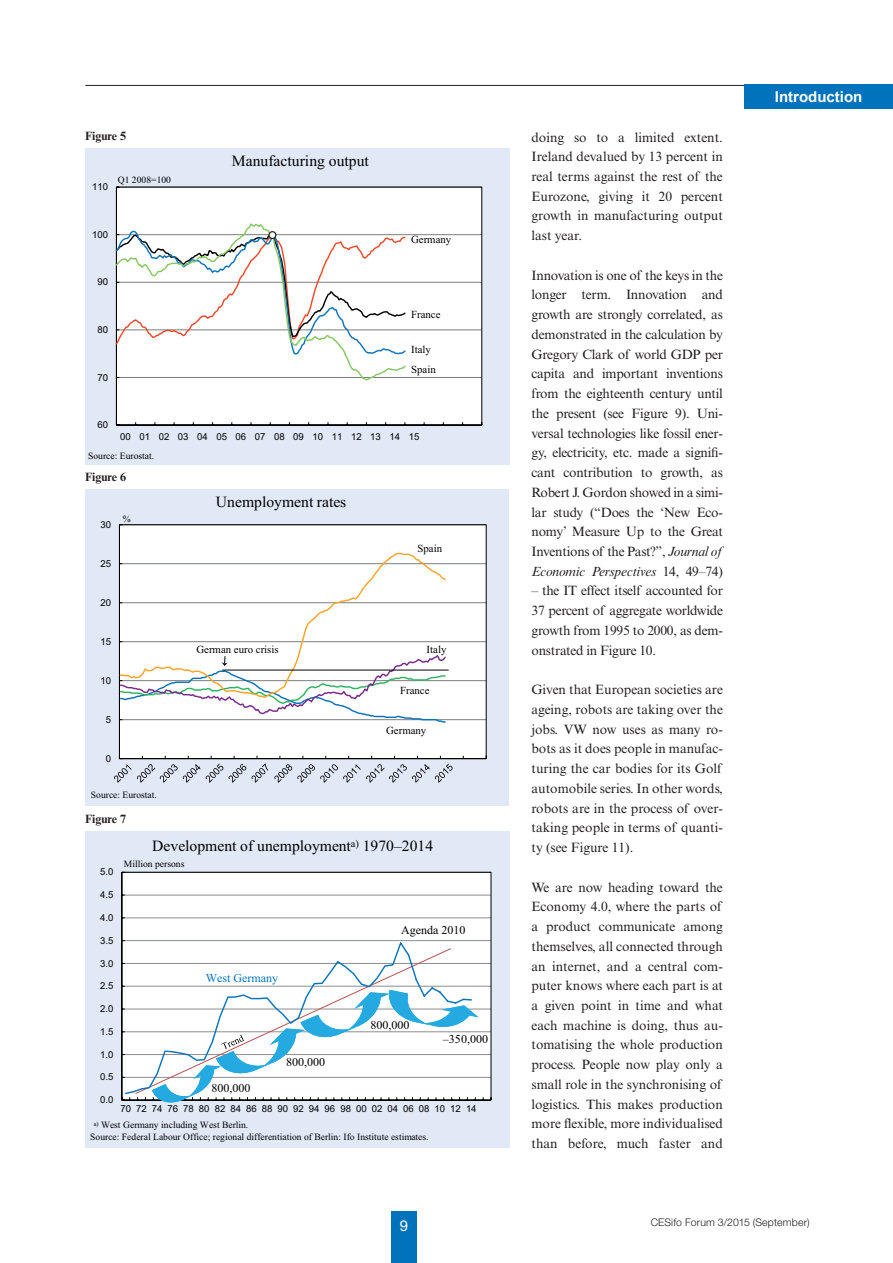
<style>
.page{position:relative;width:893px;height:1263px;background:#fff}
.page>*{position:absolute;margin:0;border:0;box-sizing:border-box;transform-origin:0 0}
.t1{font:15.6px "Times New Roman";color:#000001}
.t2{font:700 15px "Arial";color:#fff}
.t3{font:15px "Helvetica Neue LT Std";color:#fff}
.Fliesstext{font:13.5px/19.8px "Times New Roman MT Std";color:#231f20;text-align:justify}
.t4{font:12px "Times New Roman";color:#000001}
.Head-8pt{font:700 12px "Times New Roman MT Std";color:#231f20}
.t5{font:12px "Times New Roman";color:#0673bb}
.t6{font:10.8px "Times New Roman";color:#000001}
.t7{font:300 10.5px "Helvetica Neue LT Std";letter-spacing:.02em;color:#231f20}
.t8{font:9.6px "Times New Roman";color:#000001}
.t9{font:9.6px "Arial";color:#000001}
.s1{font-style:italic}
</style>
<div class="page">
<hr style="left:85px;top:85px;width:661px;height:1px;background:#231f20">
<div style="left:391px;top:1212px;width:26px;height:51px;background:#0073bc"></div>
<div style="left:744px;top:85px;width:149px;height:24px;background:#0073bc"></div>
<div style="left:85px;top:148px;width:424px;height:317px;background:#e1e9f6"></div>
<svg style="left:116px;top:186px;width:366px;height:240px;background:#f2f2f2"></svg>
<svg style="left:115px;top:222px;width:292px;height:159px;background:#f2f2f2"></svg>
<div style="left:269px;top:232px;width:7px;height:6px;background:#fff;border-radius:50%"></div>
<div style="left:268px;top:231px;width:8px;height:8px;border:1px solid #231f20;border-radius:50%"></div>
<div style="left:85px;top:489px;width:424px;height:317px;background:#e1e9f6"></div>
<div style="left:119px;top:524px;width:368px;height:235px;background:#fff"></div>
<svg style="left:119px;top:552px;width:328px;height:101px;background:#f4f4f3"></svg>
<svg style="left:114px;top:764px;width:109px;height:19px"></svg>
<svg style="left:229px;top:763px;width:39px;height:20px"></svg>
<svg style="left:274px;top:764px;width:179px;height:19px"></svg>
<svg style="left:119px;top:653px;width:328px;height:70px;background:#eceeee"></svg>
<hr style="left:222px;top:670px;width:227px;height:1px;background:#000001">
<div style="left:85px;top:831px;width:424px;height:317px;background:#e1e9f6"></div>
<svg style="left:121px;top:872px;width:371px;height:229px;background:#eee"></svg>
<svg style="left:124px;top:941px;width:349px;height:154px;background:#f5f6f8"></svg>
<svg style="left:152px;top:990px;width:327px;height:113px;background:#dcebf1"></svg>
<p class="Head-8pt" style="left:85px;top:129px;width:42px">Figure 5</p>
<p class="t9" style="left:92px;top:180px;width:17px">110</p>
<p class="t8" style="left:118px;top:173px;width:55px">Q1 2008=100</p>
<p class="t9" style="left:92px;top:228px;width:17px">100</p>
<p class="t9" style="left:97px;top:276px;width:12px">90</p>
<p class="t9" style="left:97px;top:323px;width:12px">80</p>
<p class="t9" style="left:97px;top:371px;width:12px">70</p>
<p class="t9" style="left:97px;top:418px;width:12px">60</p>
<p class="t1" style="left:232px;top:150px;width:138px">Manufacturing output</p>
<p class="t6" style="left:411px;top:232px;width:42px">Germany</p>
<p class="t6" style="left:411px;top:308px;width:31px">France</p>
<p class="t6" style="left:411px;top:342px;width:21px">Italy</p>
<p class="t6" style="left:411px;top:362px;width:26px">Spain</p>
<p class="t9" style="left:120px;top:430px;width:301px">00 01 02 03 04 05 06 07 08 09 10 11 12 13 14 15</p>
<p class="t8" style="left:88px;top:450px;width:68px">Source: Eurostat.</p>
<p class="Head-8pt" style="left:85px;top:470px;width:42px">Figure 6</p>
<p class="t9" style="left:100px;top:518px;width:12px">30</p>
<p class="t8" style="left:123px;top:512px;width:9px">%</p>
<p class="t9" style="left:100px;top:557px;width:12px">25</p>
<p class="t9" style="left:100px;top:596px;width:12px">20</p>
<p class="t9" style="left:100px;top:635px;width:12px">15</p>
<p class="t9" style="left:100px;top:674px;width:12px">10</p>
<p class="t9" style="left:106px;top:713px;width:7px">5</p>
<p class="t9" style="left:106px;top:752px;width:7px">0</p>
<p class="t8" style="left:91px;top:788px;width:68px">Source: Eurostat.</p>
<p class="Head-8pt" style="left:85px;top:812px;width:42px">Figure 7</p>
<p class="t1" style="left:216px;top:491px;width:132px">Unemployment rates</p>
<p class="t6" style="left:196px;top:642px;width:84px">German euro crisis</p>
<p class="t6" style="left:418px;top:541px;width:26px">Spain</p>
<p class="t6" style="left:427px;top:642px;width:21px">Italy</p>
<p class="t6" style="left:400px;top:683px;width:31px">France</p>
<p class="t6" style="left:386px;top:723px;width:42px">Germany</p>
<p class="t9" style="left:100px;top:866px;width:15px">5.0</p>
<p class="t9" style="left:100px;top:888px;width:15px">4.5</p>
<p class="t9" style="left:100px;top:911px;width:15px">4.0</p>
<p class="t9" style="left:100px;top:934px;width:15px">3.5</p>
<p class="t9" style="left:100px;top:957px;width:15px">3.0</p>
<p class="t9" style="left:100px;top:980px;width:15px">2.5</p>
<p class="t9" style="left:100px;top:1002px;width:15px">2.0</p>
<p class="t9" style="left:100px;top:1025px;width:15px">1.5</p>
<p class="t9" style="left:100px;top:1048px;width:15px">1.0</p>
<p class="t9" style="left:100px;top:1071px;width:15px">0.5</p>
<p class="t1" style="left:152px;top:835px;width:282px">Development of unemployment<sup>a)</sup> 1970–2014</p>
<p class="t8" style="left:124px;top:858px;width:62px">Million persons</p>
<p class="t5" style="left:206px;top:970px;width:74px">West Germany</p>
<p class="t4" style="left:212px;top:1080px;width:41px">800,000</p>
<p class="t4" style="left:286px;top:1054px;width:41px">800,000</p>
<p class="t4" style="left:401px;top:922px;width:66px">Agenda 2010</p>
<p class="t4" style="left:371px;top:1017px;width:41px">800,000</p>
<p class="t4" style="left:443px;top:1031px;width:47px">–350,000</p>
<p class="t9" style="left:100px;top:1093px;width:15px">0.0</p>
<p class="t9" style="left:120px;top:1102px;width:358px">70 72 74 76 78 80 82 84 86 88 90 92 94 96 98 00 02 04 06 08 10 12 14</p>
<p class="t8" style="left:94px;top:1119px;width:156px"><sup>a)</sup> West Germany including West Berlin.</p>
<p class="t8" style="left:90px;top:1130px;width:340px">Source: Federal Labour Office; regional differentiation of Berlin: Ifo Institute estimates.</p>
<p class="Fliesstext" style="left:531px;top:127px;width:193px">doing so to a limited extent.<br>Ireland devalued by 13 percent in real terms against the rest of the Eurozone, giving it 20 percent growth in manufacturing output last year.</p>
<p class="Fliesstext" style="left:531px;top:265px;width:193px">Innovation is one of the keys in the longer term. Innovation and growth are strongly correlated, as demonstrated in the calculation by Gregory Clark of world GDP per capita and important inventions from the eighteenth century until the present (see Figure 9). Uni&shy;versal technologies like fossil ener&shy;gy, electricity, etc. made a signifi&shy;cant contribution to growth, as Robert J. Gordon showed in a simi&shy;lar study (“Does the ‘New Eco&shy;nomy’ Measure Up to the Great Inventions of the Past?”, <span class="s1">Journal of Economic Perspectives</span> 14, 49–74)</p>
<p class="Fliesstext" style="left:531px;top:581px;width:193px">– the IT effect itself accounted for 37 percent of aggregate worldwide growth from 1995 to 2000, as dem&shy;onstrated in Figure 10.</p>
<p class="Fliesstext" style="left:531px;top:680px;width:193px">Given that European societies are ageing, robots are taking over the jobs. VW now uses as many ro&shy;bots as it does people in manufac&shy;turing the car bodies for its Golf automobile series. In other words, robots are in the process of over&shy;taking people in terms of quanti&shy;ty (see Figure 11).</p>
<p class="Fliesstext" style="left:531px;top:877px;width:193px">We are now heading toward the Economy 4.0, where the parts of a product communicate among themselves, all connected through an internet, and a central com&shy;puter knows where each part is at a given point in time and what each machine is doing, thus au&shy;tomatising the whole production process. People now play only a small role in the synchronising of logistics. This makes production more flexible, more individualised than before, much faster and</p>
<p class="t2" style="left:775px;top:88px;width:89px">Introduction</p>
<p class="t3" style="left:400px;top:1217px;width:10px">9</p>
<p class="t7" style="left:651px;top:1216px;width:160px">CESifo Forum 3/2015 (September)</p>
</div>
